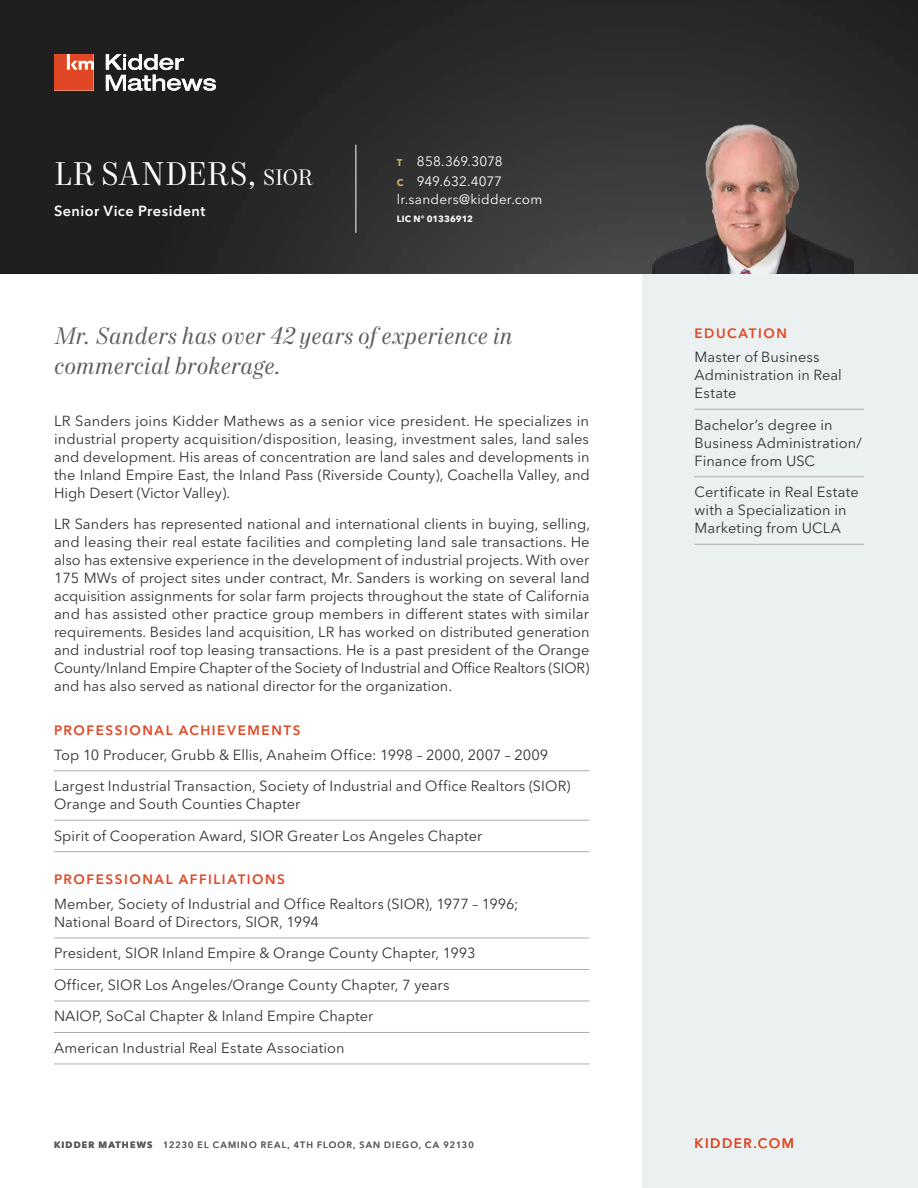
<style>
.page{position:relative;width:918px;height:1188px;background:#fff}
.page>*{position:absolute;margin:0;border:0;box-sizing:border-box;transform-origin:0 0}
.Headline_-_Level_2_-_White_2023{font:33px "Mort Modern 08";letter-spacing:.005em;color:#fff}
.Callout_Text_-_Italics_-_Ash_2023{font:italic 24px/30px "Mort Modern 08";letter-spacing:.01em;color:#5e5d5d}
.Body_Copy_-_Charcoal{font:14.55px/18px "Avenir Next LT Pro";color:#313234;text-align:justify}
.Factoids_-_Sterling_Line_2023{font:14.55px/18px "Avenir Next LT Pro";letter-spacing:.005em;color:#313234}
.Subhead_-_Level_2_-_White_2023{font:600 14.55px "Avenir Next LT Pro";letter-spacing:.03em;color:#fff}
.Subhead_-_Level_1_-_Orange_2023{font:600 13.5px "Avenir Next LT Pro";letter-spacing:.115em;color:#e04825}
.Contact_Info_-_White_2023{font:13.5px/19.8px "Avenir Next LT Pro";color:#fff}
.Contact_Info_-_White_2023-2{font:13.5px "Avenir Next LT Pro";letter-spacing:.02em;color:#fff}
.t1{font:500 13.5px "Avenir Next LT Pro";letter-spacing:.11em;color:#e04825}
.t2{font:500 9px "Avenir Next LT Pro";letter-spacing:.125em;color:#5e5d5d}
.Contact_Info_-_White_2023-3{font:700 9px "Avenir Next LT Pro";letter-spacing:.01em;color:#fff}
.t3{font:700 9px "Avenir Next LT Pro";letter-spacing:.13em;color:#5e5d5d}
.s1{font-size:22.5px}
.s2{font-weight:700;font-size:9.75px;color:#cbae6b}
</style>
<div class="page">
<img style="left:0;top:0;width:918px;height:273px">
<div style="left:642px;top:273px;width:276px;height:915px;background:#ebf0f1"></div>
<img style="left:653px;top:104px;width:200px;height:169px">
<hr style="left:54px;top:770px;width:536px;height:1px;background:#afabac">
<hr style="left:54px;top:820px;width:536px;height:1px;background:#afabac">
<hr style="left:54px;top:851px;width:536px;height:1px;background:#afabac">
<hr style="left:54px;top:938px;width:536px;height:1px;background:#afabac">
<hr style="left:54px;top:969px;width:536px;height:1px;background:#afabac">
<hr style="left:54px;top:1001px;width:536px;height:1px;background:#afabac">
<hr style="left:54px;top:1032px;width:536px;height:1px;background:#afabac">
<hr style="left:54px;top:1064px;width:536px;height:1px;background:#afabac">
<hr style="left:356px;top:145px;width:1px;height:88px;background:#fff">
<hr style="left:694px;top:409px;width:170px;height:1px;background:#afabac">
<hr style="left:694px;top:477px;width:170px;height:1px;background:#afabac">
<hr style="left:694px;top:544px;width:170px;height:1px;background:#afabac">
<svg style="left:106px;top:54px;width:110px;height:37px"></svg>
<svg style="left:54px;top:54px;width:40px;height:37px"></svg>
<p class="Headline_-_Level_2_-_White_2023" style="left:54px;top:154px;width:261px">LR SANDERS, <span class="s1">SIOR</span></p>
<p class="Subhead_-_Level_2_-_White_2023" style="left:54px;top:202px;width:153px">Senior Vice President</p>
<p class="Contact_Info_-_White_2023" style="left:397px;top:151px;width:107px"><span class="s2">T</span> 858.369.3078<br><span class="s2">C</span> 949.632.4077</p>
<p class="Contact_Info_-_White_2023-2" style="left:397px;top:191px;width:147px">lr.sanders@kidder.com</p>
<p class="Contact_Info_-_White_2023-3" style="left:397px;top:213px;width:78px">LIC N° 01336912</p>
<p class="Callout_Text_-_Italics_-_Ash_2023" style="left:54px;top:323px;width:460px">Mr. Sanders has over 42 years of experience in commercial brokerage.</p>
<p class="Body_Copy_-_Charcoal" style="left:54px;top:412px;width:537px">LR Sanders joins Kidder Mathews as a senior vice president. He specializes in industrial property acquisition/disposition, leasing, investment sales, land sales and development. His areas of concentration are land sales and developments in the Inland Empire East, the Inland Pass (Riverside County), Coachella Valley, and High Desert (Victor Valley).</p>
<p class="Body_Copy_-_Charcoal" style="left:54px;top:515px;width:538px">LR Sanders has represented national and international clients in buying, selling, and leasing their real estate facilities and completing land sale transactions. He also has extensive experience in the development of industrial projects. With over 175 MWs of project sites under contract, Mr. Sanders is working on several land acquisition assignments for solar farm projects throughout the state of California and has assisted other practice group members in different states with similar requirements. Besides land acquisition, LR has worked on distributed generation and industrial roof top leasing transactions. He is a past president of the Orange County/Inland Empire Chapter of the Society of Industrial and Office Realtors (SIOR) and has also served as national director for the organization.</p>
<p class="Subhead_-_Level_1_-_Orange_2023" style="left:54px;top:722px;width:248px">PROFESSIONAL ACHIEVEMENTS</p>
<p class="Factoids_-_Sterling_Line_2023" style="left:54px;top:746px;width:496px">Top 10 Producer, Grubb &amp; Ellis, Anaheim Office: 1998 – 2000, 2007 – 2009</p>
<p class="Factoids_-_Sterling_Line_2023" style="left:54px;top:777px;width:518px">Largest Industrial Transaction, Society of Industrial and Office Realtors (SIOR)<br>Orange and South Counties Chapter</p>
<p class="Factoids_-_Sterling_Line_2023" style="left:54px;top:827px;width:430px">Spirit of Cooperation Award, SIOR Greater Los Angeles Chapter</p>
<p class="Subhead_-_Level_1_-_Orange_2023" style="left:54px;top:871px;width:233px">PROFESSIONAL AFFILIATIONS</p>
<p class="Factoids_-_Sterling_Line_2023" style="left:54px;top:895px;width:466px">Member, Society of Industrial and Office Realtors (SIOR), 1977 – 1996;<br>National Board of Directors, SIOR, 1994</p>
<p class="Factoids_-_Sterling_Line_2023" style="left:54px;top:944px;width:423px">President, SIOR Inland Empire &amp; Orange County Chapter, 1993</p>
<p class="Factoids_-_Sterling_Line_2023" style="left:54px;top:976px;width:397px">Officer, SIOR Los Angeles/Orange County Chapter, 7 years</p>
<p class="Factoids_-_Sterling_Line_2023" style="left:54px;top:1007px;width:321px">NAIOP, SoCal Chapter &amp; Inland Empire Chapter</p>
<p class="Factoids_-_Sterling_Line_2023" style="left:54px;top:1039px;width:292px">American Industrial Real Estate Association</p>
<p class="Subhead_-_Level_1_-_Orange_2023" style="left:694px;top:325px;width:94px">EDUCATION</p>
<p class="Factoids_-_Sterling_Line_2023" style="left:694px;top:348px;width:149px">Master of Business<br>Administration in Real<br>Estate</p>
<p class="Factoids_-_Sterling_Line_2023" style="left:694px;top:416px;width:169px">Bachelor’s degree in<br>Business Administration/<br>Finance from USC</p>
<p class="Factoids_-_Sterling_Line_2023" style="left:694px;top:483px;width:166px">Certificate in Real Estate with a Specialization in<br>Marketing from UCLA</p>
<p class="t3" style="left:54px;top:1139px;width:100px">KIDDER MATHEWS</p>
<p class="t2" style="left:163px;top:1139px;width:312px">12230 EL CAMINO REAL, 4TH FLOOR, SAN DIEGO, CA 92130</p>
<p class="t1" style="left:694px;top:1135px;width:101px">KIDDER.COM</p>
</div>
